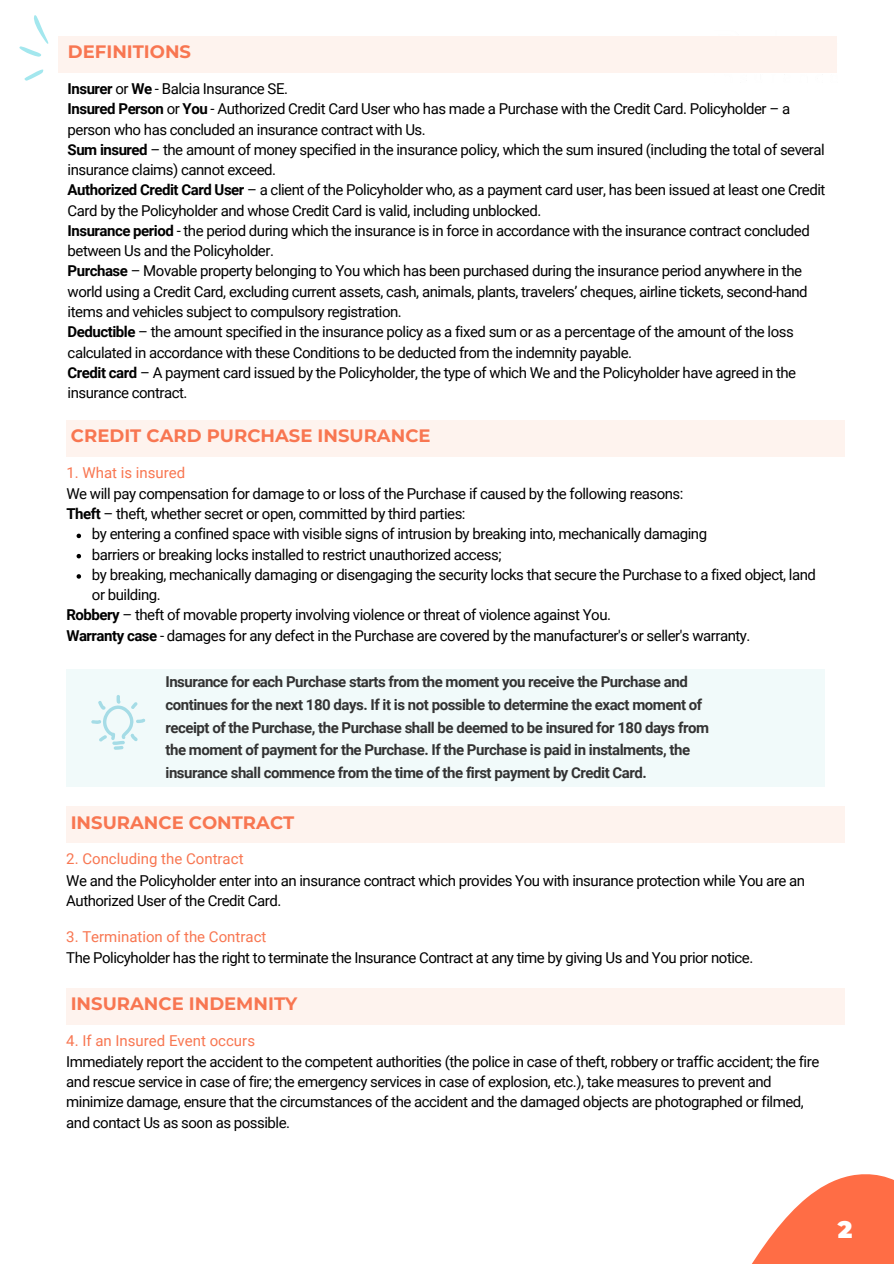
<style>
.page{position:relative;width:894px;height:1264px;background:#fff}
.page>*{position:absolute;margin:0;border:0;box-sizing:border-box;transform-origin:0 0}
.t1{font:900 24px "Montserrat";color:#fff}
.t2{font:700 18px "Montserrat";color:#f87651}
.t3{font:15px/20.2px "Roboto";letter-spacing:-.03em;color:#000}
.t4{font:700 15px/22.5px "Roboto";letter-spacing:-.03em;color:#333}
.t5{font:15px "Roboto";color:#f87651}
.s1{font-weight:700}
</style>
<div class="page">
<img style="left:836px;top:36px;width:1px;height:37px">
<div style="left:58px;top:36px;width:778px;height:37px;background:#fef3ee"></div>
<svg style="left:19px;top:15px;width:29px;height:42px"></svg>
<svg style="left:24px;top:69px;width:20px;height:12px"></svg>
<svg style="left:752px;top:1174px;width:141px;height:89px"></svg>
<div style="left:66px;top:419px;width:778px;height:37px;background:#fef3ee"></div>
<svg style="left:77px;top:533px;width:4px;height:5px"></svg>
<svg style="left:77px;top:554px;width:4px;height:4px"></svg>
<svg style="left:77px;top:574px;width:4px;height:4px"></svg>
<div style="left:66px;top:669px;width:758px;height:118px;background:#f1fafa"></div>
<svg style="left:91px;top:695px;width:54px;height:54px"></svg>
<div style="left:66px;top:806px;width:778px;height:37px;background:#fef3ee"></div>
<div style="left:66px;top:987px;width:778px;height:37px;background:#fef3ee"></div>
<p class="t2" style="left:68px;top:41px;width:125px">DEFINITIONS</p>
<p class="t3" style="left:68px;top:79px;width:222px"><span class="s1">Insurer</span> or <span class="s1">We</span> - Balcia Insurance SE.</p>
<h1 class="t3" style="left:68px;top:99px;width:723px"><span class="s1">Insured Person</span> or <span class="s1">You</span> - Authorized Credit Card User who has made a Purchase with the Credit Card. Policyholder – a person who has concluded an insurance contract with Us.</h1>
<p class="t3" style="left:68px;top:140px;width:758px"><span class="s1">Sum insured</span> – the amount of money specified in the insurance policy, which the sum insured (including the total of several insurance claims) cannot exceed.</p>
<p class="t3" style="left:68px;top:180px;width:759px"><span class="s1">Authorized Credit Card User</span> – a client of the Policyholder who, as a payment card user, has been issued at least one Credit<br>Card by the Policyholder and whose Credit Card is valid, including unblocked.</p>
<p class="t3" style="left:68px;top:221px;width:743px"><span class="s1">Insurance period</span> - the period during which the insurance is in force in accordance with the insurance contract concluded between Us and the Policyholder.</p>
<p class="t3" style="left:68px;top:261px;width:741px"><span class="s1">Purchase</span> – Movable property belonging to You which has been purchased during the insurance period anywhere in the world using a Credit Card, excluding current assets, cash, animals, plants, travelers’ cheques, airline tickets, second-hand items and vehicles subject to compulsory registration.</p>
<p class="t3" style="left:68px;top:322px;width:727px"><span class="s1">Deductible</span> – the amount specified in the insurance policy as a fixed sum or as a percentage of the amount of the loss calculated in accordance with these Conditions to be deducted from the indemnity payable.</p>
<p class="t3" style="left:68px;top:362px;width:729px"><span class="s1">Credit card</span> – A payment card issued by the Policyholder, the type of which We and the Policyholder have agreed in the insurance contract.</p>
<p class="t2" style="left:71px;top:425px;width:361px">CREDIT CARD PURCHASE INSURANCE</p>
<p class="t5" style="left:66px;top:463px;width:120px">1. What is insured</p>
<p class="t3" style="left:66px;top:483px;width:618px">We will pay compensation for damage to or loss of the Purchase if caused by the following reasons:</p>
<p class="t3" style="left:66px;top:504px;width:400px"><span class="s1">Theft</span> – theft, whether secret or open, committed by third parties:</p>
<p class="t3" style="left:92px;top:524px;width:616px">by entering a confined space with visible signs of intrusion by breaking into, mechanically damaging</p>
<p class="t3" style="left:92px;top:544px;width:411px">barriers or breaking locks installed to restrict unauthorized access;</p>
<p class="t3" style="left:92px;top:564px;width:725px">by breaking, mechanically damaging or disengaging the security locks that secure the Purchase to a fixed object, land or building.</p>
<p class="t3" style="left:66px;top:605px;width:546px"><span class="s1">Robbery</span> – theft of movable property involving violence or threat of violence against You.</p>
<p class="t3" style="left:66px;top:625px;width:685px"><span class="s1">Warranty case</span> - damages for any defect in the Purchase are covered by the manufacturer's or seller's warranty.</p>
<h2 class="t4" style="left:165px;top:671px;width:545px">Insurance for each Purchase starts from the moment you receive the Purchase and continues for the next 180 days. If it is not possible to determine the exact moment of receipt of the Purchase, the Purchase shall be deemed to be insured for 180 days from the moment of payment for the Purchase. If the Purchase is paid in instalments, the insurance shall commence from the time of the first payment by Credit Card.</h2>
<h1 class="t2" style="left:71px;top:811px;width:225px">INSURANCE CONTRACT</h1>
<p class="t5" style="left:66px;top:850px;width:179px">2. Concluding the Contract</p>
<p class="t3" style="left:66px;top:870px;width:740px">We and the Policyholder enter into an insurance contract which provides You with insurance protection while You are an<br>Authorized User of the Credit Card.</p>
<p class="t5" style="left:66px;top:928px;width:202px">3. Termination of the Contract</p>
<p class="t3" style="left:66px;top:948px;width:688px">The Policyholder has the right to terminate the Insurance Contract at any time by giving Us and You prior notice.</p>
<h1 class="t2" style="left:71px;top:992px;width:228px">INSURANCE INDEMNITY</h1>
<p class="t5" style="left:66px;top:1031px;width:190px">4. If an Insured Event occurs</p>
<p class="t3" style="left:66px;top:1051px;width:754px">Immediately report the accident to the competent authorities (the police in case of theft, robbery or traffic accident; the fire and rescue service in case of fire; the emergency services in case of explosion, etc.), take measures to prevent and minimize damage, ensure that the circumstances of the accident and the damaged objects are photographed or filmed, and contact Us as soon as possible.</p>
<p class="t1" style="left:837px;top:1209px;width:16px">3</p>
<h1 class="t1" style="left:837px;top:1214px;width:16px">2</h1>
</div>
